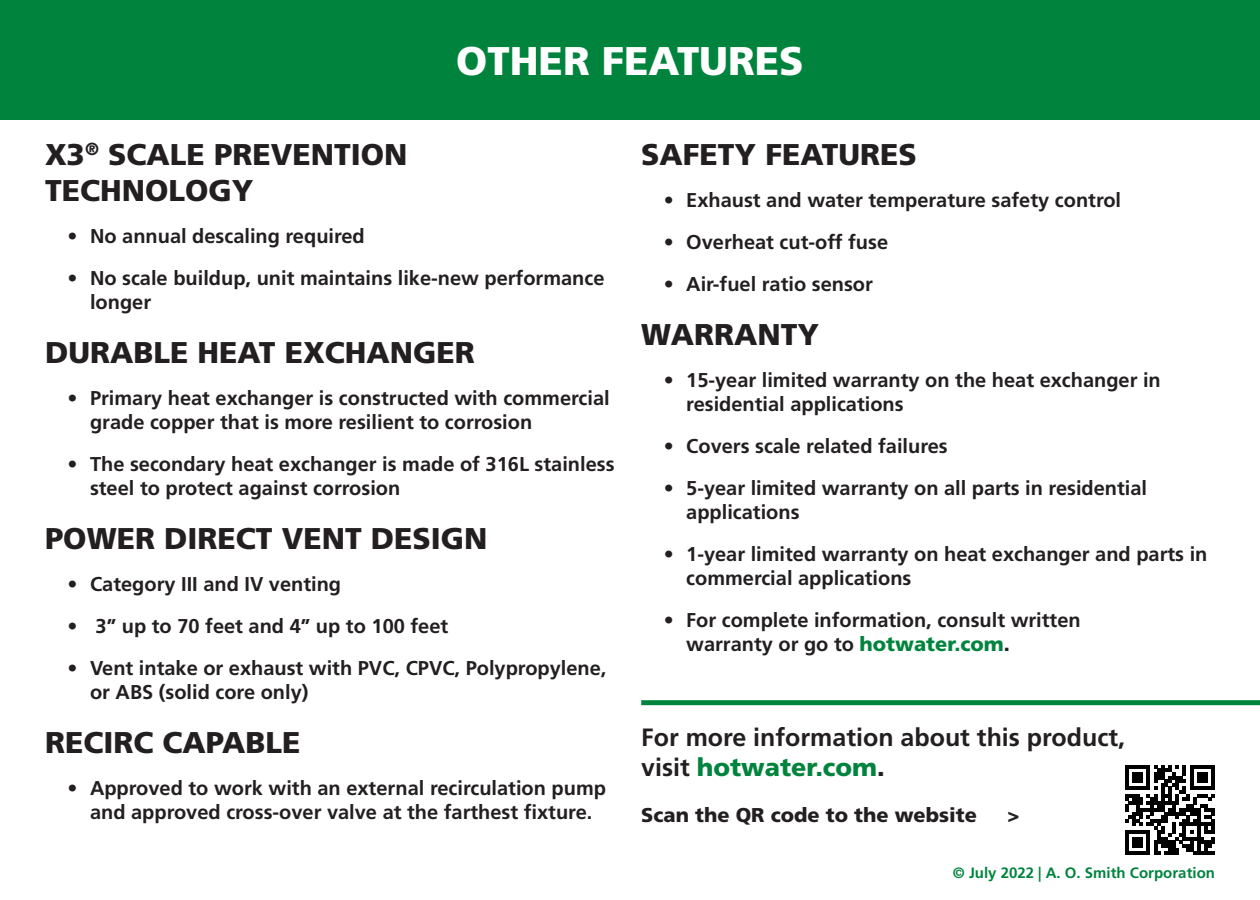
<style>
.page{position:relative;width:1260px;height:900px;background:#fff}
.page>*{position:absolute;margin:0;border:0;box-sizing:border-box;transform-origin:0 0}
.t1{font:900 40px "Frutiger LT Std";color:#fff}
.t2{font:900 30px/36px "Frutiger LT Std";color:#231f20}
.t3{font:700 25px/30px "Frutiger LT Std";color:#231f20}
.t4{font:700 20px/24px "Frutiger LT Std";color:#231f20}
.t5{font:900 20px "Frutiger LT Std";color:#231f20}
.t6{font:700 15px "Frutiger LT Std";color:#00843d}
.s1{font-weight:900;color:#00843d}
.s2{font-weight:900}
</style>
<div class="page">
<svg style="left:1125px;top:765px;width:90px;height:90px"></svg>
<div style="left:0;top:0;width:1260px;height:120px;background:#00843d"></div>
<div style="left:641px;top:700px;width:619px;height:5px;background:#00843d"></div>
<h1 class="t1" style="left:456px;top:37px;width:349px">OTHER FEATURES</h1>
<h2 class="t2" style="left:45px;top:136px;width:364px">X3<sup>®</sup> SCALE PREVENTION<br>TECHNOLOGY</h2>
<p class="t4" style="left:68px;top:224px;width:299px">• No annual descaling required</p>
<p class="t4" style="left:90px;top:266px;width:516px;text-indent:-22px">• No scale buildup, unit maintains like-new performance longer</p>
<h2 class="t2" style="left:45px;top:334px;width:431px">DURABLE HEAT EXCHANGER</h2>
<p class="t4" style="left:90px;top:386px;width:521px;text-indent:-22px">• Primary heat exchanger is constructed with commercial grade copper that is more resilient to corrosion</p>
<p class="t4" style="left:90px;top:452px;width:526px;text-indent:-22px">• The secondary heat exchanger is made of 316L stainless steel to protect against corrosion</p>
<h2 class="t2" style="left:45px;top:520px;width:444px">POWER DIRECT VENT DESIGN</h2>
<p class="t4" style="left:68px;top:572px;width:275px">• Category III and IV venting</p>
<p class="t4" style="left:68px;top:614px;width:382px">• 3” up to 70 feet and 4” up to 100 feet</p>
<p class="t4" style="left:90px;top:656px;width:518px;text-indent:-22px">• Vent intake or exhaust with PVC, CPVC, Polypropylene, or ABS (solid core only)</p>
<h2 class="t2" style="left:45px;top:724px;width:257px">RECIRC CAPABLE</h2>
<p class="t4" style="left:68px;top:776px;width:540px;text-align:center">• Approved to work with an external recirculation pump and approved cross-over valve at the farthest fixture.</p>
<h2 class="t2" style="left:641px;top:136px;width:277px">SAFETY FEATURES</h2>
<p class="t4" style="left:664px;top:188px;width:459px">• Exhaust and water temperature safety control</p>
<p class="t4" style="left:664px;top:230px;width:226px">• Overheat cut-off fuse</p>
<p class="t4" style="left:664px;top:272px;width:211px">• Air-fuel ratio sensor</p>
<h2 class="t2" style="left:641px;top:316px;width:179px">WARRANTY</h2>
<p class="t4" style="left:686px;top:368px;width:476px;text-indent:-22px">• 15-year limited warranty on the heat exchanger in residential applications</p>
<p class="t4" style="left:664px;top:434px;width:286px">• Covers scale related failures</p>
<p class="t4" style="left:686px;top:476px;width:462px;text-indent:-22px">• 5-year limited warranty on all parts in residential applications</p>
<p class="t4" style="left:686px;top:542px;width:523px;text-indent:-22px">• 1-year limited warranty on heat exchanger and parts in commercial applications</p>
<p class="t4" style="left:686px;top:608px;width:396px;text-indent:-22px">• For complete information, consult written warranty or go to <span class="s1">hotwater.com</span><span class="s2">.</span></p>
<p class="t3" style="left:641px;top:722px;width:485px">For more information about this product, visit <span class="s1">hotwater.com</span><span class="s2">.</span></p>
<p class="t5" style="left:641px;top:803px;width:337px">Scan the QR code to the website</p>
<p class="t5" style="left:1008px;top:803px;width:14px">&gt;</p>
<p class="t6" style="left:953px;top:863px;width:264px">© July 2022 | A. O. Smith Corporation</p>
</div>
